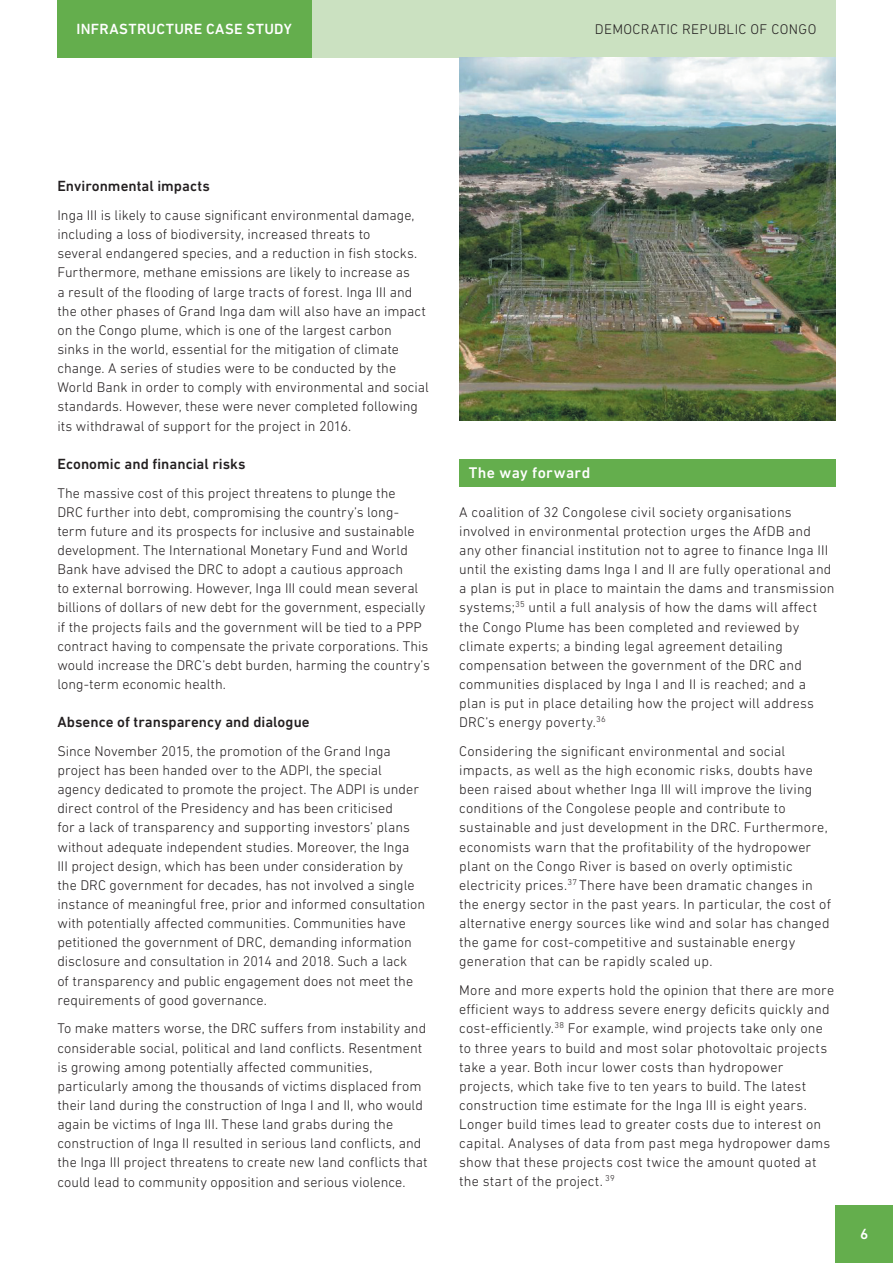
<style>
.page{position:relative;width:893px;height:1263px;background:#fff}
.page>*{position:absolute;margin:0;border:0;box-sizing:border-box;transform-origin:0 0}
.t1{font:500 15.75px "DIN Next LT Pro";letter-spacing:.025em;color:#fff}
.t2{font:500 15px "DIN Next LT Pro";letter-spacing:.005em;color:#231f20}
.t3{font:500 15px "DIN Next LT Pro";letter-spacing:.02em;color:#fff}
.t4{font:300 14.25px/19.2px "DIN Next LT Pro";letter-spacing:.005em;color:#231f20}
.t5{font:300 14.25px "DIN Next LT Pro";letter-spacing:.025em;color:#231f20}
</style>
<div class="page">
<div style="left:57px;top:0;width:256px;height:57px;background:#64ae4d"></div>
<div style="left:313px;top:0;width:523px;height:57px;background:#cbe1c1"></div>
<div style="left:836px;top:1205px;width:57px;height:58px;background:#64ae4d"></div>
<div style="left:459px;top:460px;width:377px;height:27px;background:#64ae4d"></div>
<img style="left:459px;top:57px;width:377px;height:364px">
<p class="t3" style="left:77px;top:20px;width:217px">INFRASTRUCTURE CASE STUDY</p>
<p class="t5" style="left:595px;top:21px;width:223px">DEMOCRATIC REPUBLIC OF CONGO</p>
<p class="t2" style="left:57px;top:178px;width:154px">Environmental impacts</p>
<p class="t4" style="left:57px;top:205px;width:373px">Inga III is likely to cause significant environmental damage, including a loss of biodiversity, increased threats to<br>several endangered species, and a reduction in fish stocks.<br>Furthermore, methane emissions are likely to increase as<br>a result of the flooding of large tracts of forest. Inga III and the other phases of Grand Inga dam will also have an impact on the Congo plume, which is one of the largest carbon<br>sinks in the world, essential for the mitigation of climate change. A series of studies were to be conducted by the World Bank in order to comply with environmental and social standards. However, these were never completed following its withdrawal of support for the project in 2016.</p>
<p class="t2" style="left:57px;top:455px;width:190px">Economic and financial risks</p>
<p class="t4" style="left:57px;top:483px;width:374px">The massive cost of this project threatens to plunge the<br>DRC further into debt, compromising the country’s long&shy;term future and its prospects for inclusive and sustainable development. The International Monetary Fund and World Bank have advised the DRC to adopt a cautious approach<br>to external borrowing. However, Inga III could mean several billions of dollars of new debt for the government, especially if the projects fails and the government will be tied to a PPP contract having to compensate the private corporations. This would increase the DRC’s debt burden, harming the country’s long-term economic health.</p>
<p class="t2" style="left:57px;top:713px;width:254px">Absence of transparency and dialogue</p>
<p class="t4" style="left:57px;top:741px;width:369px">Since November 2015, the promotion of the Grand Inga project has been handed over to the ADPI, the special agency dedicated to promote the project. The ADPI is under direct control of the Presidency and has been criticised<br>for a lack of transparency and supporting investors’ plans without adequate independent studies. Moreover, the Inga<br>III project design, which has been under consideration by the DRC government for decades, has not involved a single instance of meaningful free, prior and informed consultation with potentially affected communities. Communities have petitioned the government of DRC, demanding information disclosure and consultation in 2014 and 2018. Such a lack<br>of transparency and public engagement does not meet the requirements of good governance.</p>
<p class="t4" style="left:57px;top:1019px;width:372px">To make matters worse, the DRC suffers from instability and considerable social, political and land conflicts. Resentment is growing among potentially affected communities, particularly among the thousands of victims displaced from their land during the construction of Inga I and II, who would again be victims of Inga III. These land grabs during the construction of Inga II resulted in serious land conflicts, and the Inga III project threatens to create new land conflicts that could lead to community opposition and serious violence.</p>
<p class="t1" style="left:469px;top:464px;width:123px">The way forward</p>
<p class="t4" style="left:459px;top:502px;width:377px">A coalition of 32 Congolese civil society organisations involved in environmental protection urges the AfDB and any other financial institution not to agree to finance Inga III until the existing dams Inga I and II are fully operational and a plan is put in place to maintain the dams and transmission systems;<sup>35</sup> until a full analysis of how the dams will affect the Congo Plume has been completed and reviewed by climate experts; a binding legal agreement detailing compensation between the government of the DRC and communities displaced by Inga I and II is reached; and a plan is put in place detailing how the project will address DRC’s energy poverty.<sup>36</sup></p>
<p class="t4" style="left:459px;top:741px;width:373px">Considering the significant environmental and social impacts, as well as the high economic risks, doubts have been raised about whether Inga III will improve the living conditions of the Congolese people and contribute to sustainable and just development in the DRC. Furthermore, economists warn that the profitability of the hydropower plant on the Congo River is based on overly optimistic electricity prices.<sup>37</sup> There have been dramatic changes in the energy sector in the past years. In particular, the cost of alternative energy sources like wind and solar has changed the game for cost-competitive and sustainable energy generation that can be rapidly scaled up.</p>
<p class="t4" style="left:459px;top:980px;width:377px">More and more experts hold the opinion that there are more efficient ways to address severe energy deficits quickly and cost-efficiently.<sup>38</sup> For example, wind projects take only one to three years to build and most solar photovoltaic projects take a year. Both incur lower costs than hydropower projects, which take five to ten years to build. The latest construction time estimate for the Inga III is eight years.<br>Longer build times lead to greater costs due to interest on capital. Analyses of data from past mega hydropower dams show that these projects cost twice the amount quoted at the start of the project. <sup>39</sup></p>
<p class="t3" style="left:860px;top:1225px;width:10px">6</p>
</div>
